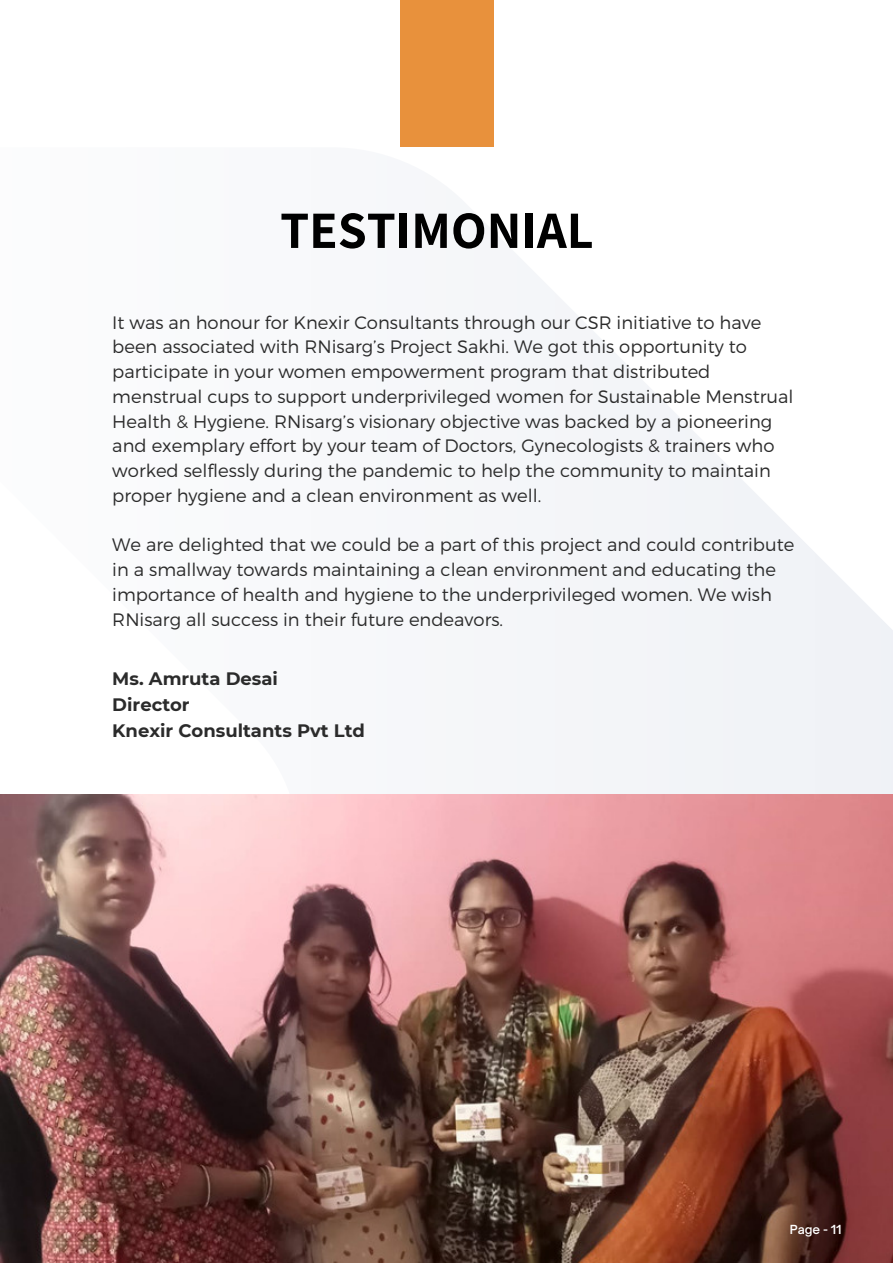
<style>
.page{position:relative;width:893px;height:1264px;background:#fff}
.page>*{position:absolute;margin:0;border:0;box-sizing:border-box;transform-origin:0 0}
.t1{font:700 52.5px "Assistant";color:#000}
.t2{font:300 18px/24.8px "Montserrat";color:#2b2b2b}
.t3{font:700 18px/25.8px "Montserrat";color:#2b2b2b}
.t4{font:600 12px "Open Sauce One";color:#fff}
</style>
<div class="page">
<div style="left:400px;top:0;width:93px;height:147px;background:#e8913c"></div>
<svg style="left:517px;top:256px;width:375px;height:538px;fill:#f4f5f8"></svg>
<img style="left:0;top:794px;width:892px;height:468px">
<h1 class="t1" style="left:280px;top:194px;width:315px">TESTIMONIAL</h1>
<p class="t2" style="left:112px;top:309px;width:682px">It was an honour for Knexir Consultants through our CSR initiative to have been associated with RNisarg’s Project Sakhi. We got this opportunity to participate in your women empowerment program that distributed menstrual cups to support underprivileged women for Sustainable Menstrual Health &amp; Hygiene. RNisarg’s visionary objective was backed by a pioneering and exemplary effort by your team of Doctors, Gynecologists &amp; trainers who worked selflessly during the pandemic to help the community to maintain proper hygiene and a clean environment as well.</p>
<p class="t2" style="left:112px;top:531px;width:683px">We are delighted that we could be a part of this project and could contribute in a smallway towards maintaining a clean environment and educating the importance of health and hygiene to the underprivileged women. We wish RNisarg all success in their future endeavors.</p>
<p class="t3" style="left:112px;top:665px;width:254px">Ms. Amruta Desai<br>Director<br>Knexir Consultants Pvt Ltd</p>
<p class="t4" style="left:789px;top:1221px;width:53px">Page - 11</p>
</div>
